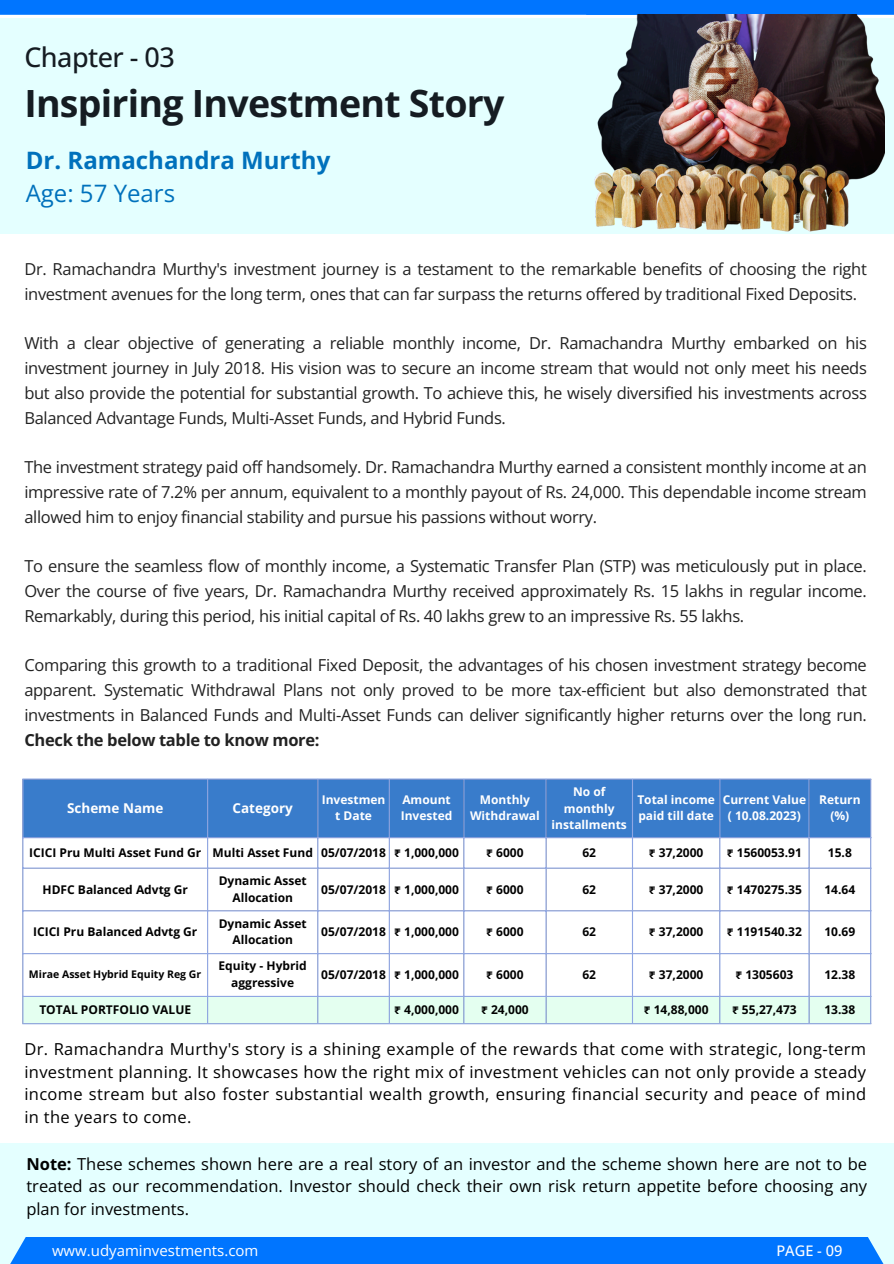
<style>
.page{position:relative;width:894px;height:1264px;background:#fff}
.page>*{position:absolute;margin:0;border:0;box-sizing:border-box;transform-origin:0 0}
.t1{font:700 37.5px "Open Sans";letter-spacing:-.02em;color:#151c22}
.t2{font:500 27px "Open Sans";letter-spacing:-.02em;color:#151c22}
.t3{font:700 24px/32.7px "Open Sans";color:#0071bc}
.t4{font:16.5px/24.8px "Open Sans";letter-spacing:-.02em;color:#222;text-align:justify}
.t5{font:16.5px/22.5px "Open Sans";letter-spacing:.01em;color:#000;text-align:justify}
.t6{font:15px "Open Sans";color:#fff}
.t7{font:500 14.55px "Open Sans";color:#fff}
.t8{font:700 13.5px "Open Sans";color:#fff}
.t9{font:700 12px/16.6px "Open Sans";color:#000;text-align:center}
.t10{font:700 12px/16.6px "Open Sans";color:#fff;text-align:center}
.t11{font:700 10.5px "Open Sans";color:#000}
.s1{font-weight:400}
.s2{font-weight:700}
.s3{font-family:"Noto Sans Gurmukhi"}
</style>
<div class="page">
<div style="left:0;top:1142px;width:893px;height:121px;background:#e4ffff"></div>
<div style="left:0;top:1236px;width:893px;height:27px;background:#0075ff"></div>
<div style="left:566px;top:0;width:327px;height:15px;background:#0075ff"></div>
<div style="left:0;top:0;width:804px;height:15px;background:#0075ff"></div>
<div style="left:0;top:18px;width:893px;height:216px;background:#e4ffff"></div>
<div style="left:23px;top:779px;width:846px;height:58px;background:#397ccb"></div>
<div style="left:23px;top:996px;width:846px;height:27px;background:#e4fff0"></div>
<hr style="left:22px;top:779px;width:1px;height:244px;background:#90a7e4">
<hr style="left:207px;top:779px;width:1px;height:244px;background:#90a7e4">
<hr style="left:317px;top:779px;width:1px;height:244px;background:#90a7e4">
<hr style="left:388px;top:779px;width:2px;height:244px;background:#90a7e4">
<hr style="left:463px;top:779px;width:1px;height:244px;background:#90a7e4">
<hr style="left:545px;top:779px;width:1px;height:244px;background:#90a7e4">
<hr style="left:631px;top:779px;width:2px;height:244px;background:#90a7e4">
<hr style="left:719px;top:779px;width:1px;height:244px;background:#90a7e4">
<hr style="left:808px;top:779px;width:1px;height:244px;background:#90a7e4">
<hr style="left:869px;top:779px;width:2px;height:244px;background:#90a7e4">
<hr style="left:22px;top:778px;width:849px;height:1px;background:#90a7e4">
<hr style="left:22px;top:837px;width:849px;height:1px;background:#90a7e4">
<hr style="left:22px;top:867px;width:849px;height:1px;background:#90a7e4">
<hr style="left:22px;top:910px;width:849px;height:1px;background:#90a7e4">
<hr style="left:22px;top:953px;width:849px;height:1px;background:#90a7e4">
<hr style="left:22px;top:995px;width:849px;height:1px;background:#90a7e4">
<hr style="left:22px;top:1023px;width:849px;height:1px;background:#90a7e4">
<img style="left:594px;top:15px;width:290px;height:217px">
<h4 class="t2" style="left:24px;top:38px;width:152px">Chapter - 03</h4>
<h4 class="t1" style="left:24px;top:77px;width:481px">Inspiring Investment Story</h4>
<p class="t3" style="left:26px;top:144px;width:306px">Dr. Ramachandra Murthy<br><span class="s1">Age: 57 Years</span></p>
<p class="t4" style="left:24px;top:256px;width:843px">Dr. Ramachandra Murthy's investment journey is a testament to the remarkable benefits of choosing the right investment avenues for the long term, ones that can far surpass the returns offered by traditional Fixed Deposits.</p>
<h2 class="t4" style="left:24px;top:331px;width:843px">With a clear objective of generating a reliable monthly income, Dr. Ramachandra Murthy embarked on his investment journey in July 2018. His vision was to secure an income stream that would not only meet his needs but also provide the potential for substantial growth. To achieve this, he wisely diversified his investments across Balanced Advantage Funds, Multi-Asset Funds, and Hybrid Funds.</h2>
<h1 class="t4" style="left:24px;top:454px;width:843px">The investment strategy paid off handsomely. Dr. Ramachandra Murthy earned a consistent monthly income at an impressive rate of 7.2% per annum, equivalent to a monthly payout of Rs. 24,000. This dependable income stream allowed him to enjoy financial stability and pursue his passions without worry.</h1>
<h3 class="t4" style="left:24px;top:553px;width:843px">To ensure the seamless flow of monthly income, a Systematic Transfer Plan (STP) was meticulously put in place.<br>Over the course of five years, Dr. Ramachandra Murthy received approximately Rs. 15 lakhs in regular income.<br>Remarkably, during this period, his initial capital of Rs. 40 lakhs grew to an impressive Rs. 55 lakhs.</h3>
<h4 class="t4" style="left:24px;top:652px;width:843px">Comparing this growth to a traditional Fixed Deposit, the advantages of his chosen investment strategy become apparent. Systematic Withdrawal Plans not only proved to be more tax-efficient but also demonstrated that investments in Balanced Funds and Multi-Asset Funds can deliver significantly higher returns over the long run.<br><span class="s2">Check the below table to know more:</span></h4>
<h4 class="t8" style="left:67px;top:799px;width:98px">Scheme Name</h4>
<h4 class="t8" style="left:232px;top:799px;width:62px">Category</h4>
<h4 class="t10" style="left:321px;top:790px;width:65px">Investmen t Date</h4>
<h4 class="t10" style="left:400px;top:790px;width:53px;text-align:left">Amount<br>Invested</h4>
<p class="t10" style="left:470px;top:790px;width:71px">Monthly<br>Withdrawal</p>
<p class="t10" style="left:551px;top:783px;width:77px">No of monthly installments</p>
<p class="t10" style="left:637px;top:790px;width:79px;text-align:left">Total income paid till date</p>
<p class="t10" style="left:722px;top:790px;width:85px">Current Value ( 10.08.2023)</p>
<p class="t10" style="left:818px;top:790px;width:43px">Return (%)</p>
<p class="t9" style="left:29px;top:844px;width:173px">ICICI Pru Multi Asset Fund Gr</p>
<p class="t9" style="left:212px;top:844px;width:102px">Multi Asset Fund</p>
<p class="t9" style="left:321px;top:844px;width:66px">05/07/2018</p>
<p class="t9" style="left:394px;top:844px;width:66px"><span class="s3">₹</span> 1,000,000</p>
<p class="t9" style="left:486px;top:844px;width:39px"><span class="s3">₹</span> 6000</p>
<p class="t9" style="left:582px;top:844px;width:15px">62</p>
<p class="t9" style="left:648px;top:844px;width:56px"><span class="s3">₹</span> 37,2000</p>
<p class="t9" style="left:726px;top:844px;width:77px"><span class="s3">₹</span> 1560053.91</p>
<p class="t9" style="left:827px;top:844px;width:25px">15.8</p>
<p class="t9" style="left:43px;top:880px;width:147px">HDFC Balanced Advtg Gr</p>
<p class="t9" style="left:219px;top:872px;width:90px">Dynamic Asset<br>Allocation</p>
<p class="t9" style="left:321px;top:880px;width:66px">05/07/2018</p>
<p class="t9" style="left:394px;top:880px;width:66px"><span class="s3">₹</span> 1,000,000</p>
<p class="t9" style="left:486px;top:880px;width:39px"><span class="s3">₹</span> 6000</p>
<p class="t9" style="left:582px;top:880px;width:15px">62</p>
<p class="t9" style="left:648px;top:880px;width:56px"><span class="s3">₹</span> 37,2000</p>
<p class="t9" style="left:726px;top:880px;width:77px"><span class="s3">₹</span> 1470275.35</p>
<p class="t9" style="left:824px;top:880px;width:32px">14.64</p>
<p class="t9" style="left:33px;top:923px;width:166px">ICICI Pru Balanced Advtg Gr</p>
<p class="t9" style="left:219px;top:914px;width:90px">Dynamic Asset<br>Allocation</p>
<p class="t9" style="left:321px;top:923px;width:66px">05/07/2018</p>
<p class="t9" style="left:394px;top:923px;width:66px"><span class="s3">₹</span> 1,000,000</p>
<p class="t9" style="left:486px;top:923px;width:39px"><span class="s3">₹</span> 6000</p>
<p class="t9" style="left:582px;top:923px;width:15px">62</p>
<p class="t9" style="left:648px;top:923px;width:56px"><span class="s3">₹</span> 37,2000</p>
<p class="t9" style="left:726px;top:923px;width:77px"><span class="s3">₹</span> 1191540.32</p>
<p class="t9" style="left:824px;top:923px;width:32px">10.69</p>
<p class="t11" style="left:29px;top:967px;width:174px">Mirae Asset Hybrid Equity Reg Gr</p>
<p class="t9" style="left:218px;top:957px;width:90px">Equity - Hybrid aggressive</p>
<p class="t9" style="left:321px;top:966px;width:66px">05/07/2018</p>
<p class="t9" style="left:394px;top:966px;width:66px"><span class="s3">₹</span> 1,000,000</p>
<p class="t9" style="left:486px;top:966px;width:39px"><span class="s3">₹</span> 6000</p>
<p class="t9" style="left:582px;top:966px;width:15px">62</p>
<p class="t9" style="left:648px;top:966px;width:56px"><span class="s3">₹</span> 37,2000</p>
<p class="t9" style="left:735px;top:966px;width:59px"><span class="s3">₹</span> 1305603</p>
<p class="t9" style="left:824px;top:966px;width:32px">12.38</p>
<p class="t9" style="left:39px;top:1001px;width:153px">TOTAL PORTFOLIO VALUE</p>
<p class="t9" style="left:394px;top:1001px;width:66px"><span class="s3">₹</span> 4,000,000</p>
<p class="t9" style="left:481px;top:1001px;width:49px"><span class="s3">₹</span> 24,000</p>
<p class="t9" style="left:643px;top:1001px;width:66px"><span class="s3">₹</span> 14,88,000</p>
<p class="t9" style="left:731px;top:1001px;width:66px"><span class="s3">₹</span> 55,27,473</p>
<p class="t9" style="left:824px;top:1001px;width:32px">13.38</p>
<p class="t5" style="left:24px;top:1037px;width:843px">Dr. Ramachandra Murthy's story is a shining example of the rewards that come with strategic, long-term investment planning. It showcases how the right mix of investment vehicles can not only provide a steady income stream but also foster substantial wealth growth, ensuring financial security and peace of mind in the years to come.</p>
<h4 class="t5" style="left:26px;top:1151px;width:842px"><span class="s2">Note:</span> These schemes shown here are a real story of an investor and the scheme shown here are not to be treated as our recommendation. Investor should check their own risk return appetite before choosing any plan for investments.</h4>
<p class="t6" style="left:52px;top:1239px;width:208px">www.udyaminvestments.com</p>
<p class="t7" style="left:776px;top:1240px;width:67px">PAGE - 09</p>
</div>
